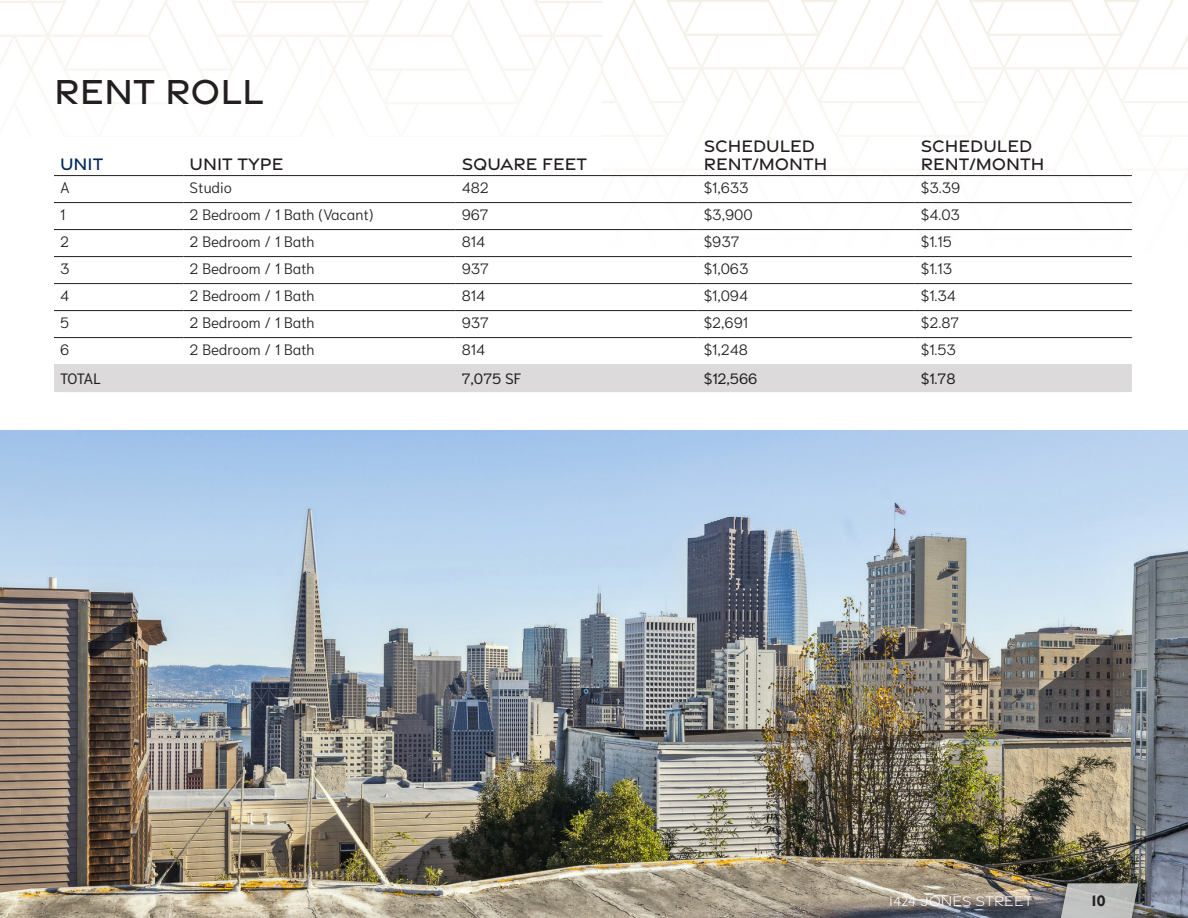
<style>
.page{position:relative;width:1188px;height:918px;background:#fff}
.page>*{position:absolute;margin:0;border:0;box-sizing:border-box;transform-origin:0 0}
.t1{font:500 37.5px "Gravesend Sans";color:#231f20}
.t2{font:500 18px "Gravesend Sans";color:#231f20}
.t3{font:500 18px "Gravesend Sans";color:#002855}
.t4{font:700 16.5px "Gravesend Sans";color:#231f20}
.t5{font:300 15px "Niramit";color:#231f20}
.t6{font:15px "Niramit";color:#231f20}
.t7{font:300 15px "Gravesend Sans";color:#fff}
</style>
<div class="page">
<img style="left:603px;top:0;width:585px;height:258px">
<div style="left:54px;top:365px;width:1078px;height:26px;background:#dcdada"></div>
<hr style="left:54px;top:175px;width:130px;height:1px;background:#231f20">
<hr style="left:184px;top:175px;width:272px;height:1px;background:#231f20">
<hr style="left:456px;top:175px;width:242px;height:1px;background:#231f20">
<hr style="left:698px;top:175px;width:217px;height:1px;background:#231f20">
<hr style="left:915px;top:175px;width:217px;height:1px;background:#231f20">
<hr style="left:54px;top:202px;width:130px;height:1px;background:#231f20">
<hr style="left:184px;top:202px;width:272px;height:1px;background:#231f20">
<hr style="left:456px;top:202px;width:242px;height:1px;background:#231f20">
<hr style="left:698px;top:202px;width:217px;height:1px;background:#231f20">
<hr style="left:915px;top:202px;width:217px;height:1px;background:#231f20">
<hr style="left:54px;top:229px;width:130px;height:1px;background:#231f20">
<hr style="left:184px;top:229px;width:272px;height:1px;background:#231f20">
<hr style="left:456px;top:229px;width:242px;height:1px;background:#231f20">
<hr style="left:698px;top:229px;width:217px;height:1px;background:#231f20">
<hr style="left:915px;top:229px;width:217px;height:1px;background:#231f20">
<hr style="left:54px;top:256px;width:130px;height:1px;background:#231f20">
<hr style="left:184px;top:256px;width:272px;height:1px;background:#231f20">
<hr style="left:456px;top:256px;width:242px;height:1px;background:#231f20">
<hr style="left:698px;top:256px;width:217px;height:1px;background:#231f20">
<hr style="left:915px;top:256px;width:217px;height:1px;background:#231f20">
<hr style="left:54px;top:283px;width:130px;height:1px;background:#231f20">
<hr style="left:184px;top:283px;width:272px;height:1px;background:#231f20">
<hr style="left:456px;top:283px;width:242px;height:1px;background:#231f20">
<hr style="left:698px;top:283px;width:217px;height:1px;background:#231f20">
<hr style="left:915px;top:283px;width:217px;height:1px;background:#231f20">
<hr style="left:54px;top:310px;width:130px;height:1px;background:#231f20">
<hr style="left:184px;top:310px;width:272px;height:1px;background:#231f20">
<hr style="left:456px;top:310px;width:242px;height:1px;background:#231f20">
<hr style="left:698px;top:310px;width:217px;height:1px;background:#231f20">
<hr style="left:915px;top:310px;width:217px;height:1px;background:#231f20">
<hr style="left:54px;top:337px;width:130px;height:1px;background:#231f20">
<hr style="left:184px;top:337px;width:272px;height:1px;background:#231f20">
<hr style="left:456px;top:337px;width:242px;height:1px;background:#231f20">
<hr style="left:698px;top:337px;width:217px;height:1px;background:#231f20">
<hr style="left:915px;top:337px;width:217px;height:1px;background:#231f20">
<hr style="left:54px;top:364px;width:130px;height:1px;background:#dcdada">
<hr style="left:184px;top:364px;width:272px;height:1px;background:#dcdada">
<hr style="left:456px;top:364px;width:242px;height:1px;background:#dcdada">
<hr style="left:698px;top:364px;width:217px;height:1px;background:#dcdada">
<hr style="left:915px;top:364px;width:217px;height:1px;background:#dcdada">
<hr style="left:54px;top:391px;width:130px;height:1px;background:#dcdada">
<hr style="left:184px;top:391px;width:272px;height:1px;background:#dcdada">
<hr style="left:456px;top:391px;width:242px;height:1px;background:#dcdada">
<hr style="left:698px;top:391px;width:217px;height:1px;background:#dcdada">
<hr style="left:915px;top:391px;width:217px;height:1px;background:#dcdada">
<img style="left:0;top:430px;width:1188px;height:488px">
<div style="left:1047px;top:876px;width:99px;height:42px;background:#231f20;opacity:.75"></div>
<svg style="left:1054px;top:883px;width:84px;height:35px;background:#adaeae"></svg>
<p class="t1" style="left:54px;top:68px;width:211px">RENT ROLL</p>
<p class="t3" style="left:60px;top:153px;width:45px">UNIT</p>
<p class="t2" style="left:190px;top:153px;width:96px">UNIT TYPE</p>
<p class="t2" style="left:462px;top:153px;width:127px">SQUARE FEET</p>
<p class="t2" style="left:704px;top:135px;width:113px">SCHEDULED</p>
<p class="t2" style="left:704px;top:153px;width:125px">RENT/MONTH</p>
<p class="t2" style="left:921px;top:135px;width:113px">SCHEDULED</p>
<p class="t2" style="left:921px;top:153px;width:125px">RENT/MONTH</p>
<p class="t5" style="left:60px;top:175px;width:11px">A</p>
<p class="t5" style="left:190px;top:175px;width:44px">Studio</p>
<p class="t5" style="left:462px;top:175px;width:29px">482</p>
<p class="t5" style="left:704px;top:175px;width:47px">$1,633</p>
<p class="t5" style="left:921px;top:175px;width:41px">$3.39</p>
<p class="t5" style="left:60px;top:202px;width:7px">1</p>
<p class="t5" style="left:190px;top:202px;width:185px">2 Bedroom / 1 Bath (Vacant)</p>
<p class="t5" style="left:462px;top:202px;width:28px">967</p>
<p class="t5" style="left:704px;top:202px;width:50px">$3,900</p>
<p class="t5" style="left:921px;top:202px;width:41px">$4.03</p>
<p class="t5" style="left:60px;top:229px;width:10px">2</p>
<p class="t5" style="left:190px;top:229px;width:127px">2 Bedroom / 1 Bath</p>
<p class="t5" style="left:462px;top:229px;width:25px">814</p>
<p class="t5" style="left:704px;top:229px;width:37px">$937</p>
<p class="t5" style="left:921px;top:229px;width:32px">$1.15</p>
<p class="t5" style="left:60px;top:256px;width:11px">3</p>
<p class="t5" style="left:190px;top:256px;width:127px">2 Bedroom / 1 Bath</p>
<p class="t5" style="left:462px;top:256px;width:29px">937</p>
<p class="t5" style="left:704px;top:256px;width:46px">$1,063</p>
<p class="t5" style="left:921px;top:256px;width:33px">$1.13</p>
<p class="t5" style="left:60px;top:283px;width:11px">4</p>
<p class="t5" style="left:190px;top:283px;width:127px">2 Bedroom / 1 Bath</p>
<p class="t5" style="left:462px;top:283px;width:25px">814</p>
<p class="t5" style="left:704px;top:283px;width:46px">$1,094</p>
<p class="t5" style="left:921px;top:283px;width:37px">$1.34</p>
<p class="t5" style="left:60px;top:310px;width:11px">5</p>
<p class="t5" style="left:190px;top:310px;width:127px">2 Bedroom / 1 Bath</p>
<p class="t5" style="left:462px;top:310px;width:29px">937</p>
<p class="t5" style="left:704px;top:310px;width:46px">$2,691</p>
<p class="t5" style="left:921px;top:310px;width:40px">$2.87</p>
<p class="t5" style="left:60px;top:337px;width:11px">6</p>
<p class="t5" style="left:190px;top:337px;width:127px">2 Bedroom / 1 Bath</p>
<p class="t5" style="left:462px;top:337px;width:25px">814</p>
<p class="t5" style="left:704px;top:337px;width:46px">$1,248</p>
<p class="t5" style="left:921px;top:337px;width:37px">$1.53</p>
<p class="t6" style="left:60px;top:365px;width:42px">TOTAL</p>
<p class="t6" style="left:462px;top:365px;width:61px">7,075 SF</p>
<p class="t6" style="left:704px;top:365px;width:55px">$12,566</p>
<p class="t6" style="left:921px;top:365px;width:36px">$1.78</p>
<p class="t7" style="left:889px;top:892px;width:145px">1424 JONES STREET</p>
<p class="t4" style="left:1091px;top:890px;width:16px">10</p>
</div>
